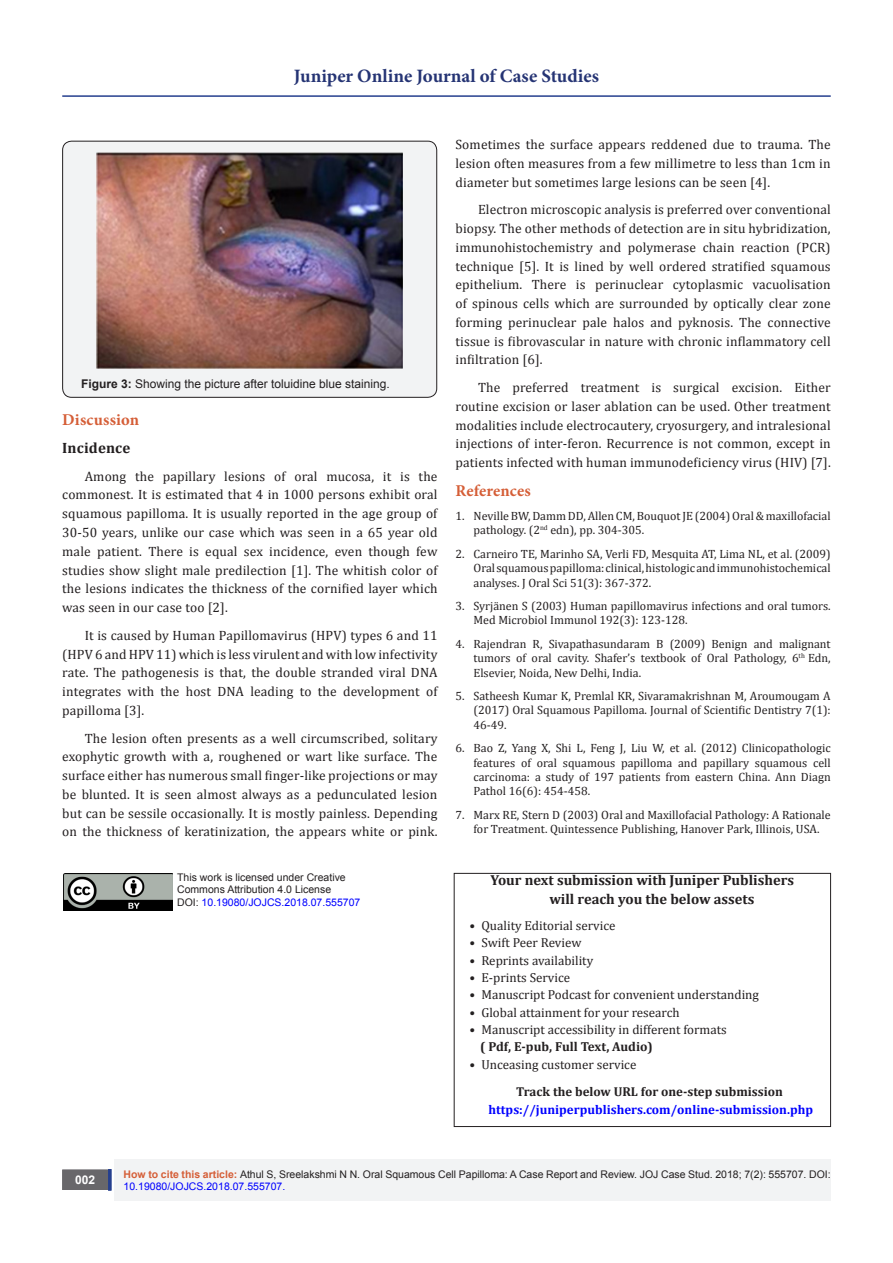
<style>
.page{position:relative;width:893px;height:1263px;background:#fff}
.page>*{position:absolute;margin:0;border:0;box-sizing:border-box;transform-origin:0 0}
.t1{font:700 18.9px "Minion Pro";color:#253474}
.List_Paragraph{font:700 16.5px "Minion Pro";letter-spacing:.01em;color:#d55e37}
.List_Paragraph-2{font:700 15px "Cambria";letter-spacing:.01em;color:#231f20}
.t2{font:700 14.55px "Cambria";color:#231f20}
.List_Paragraph-3{font:13.5px/18.8px "Cambria";letter-spacing:.01em;color:#231f20;text-align:justify}
.t3{font:13.05px "Cambria";color:#231f20}
.t4{font:700 13.05px "Cambria";color:#231f20}
.t5{font:700 12.9px "Cambria";color:#00f}
.t6{font:700 12.9px "Cambria";color:#231f20}
.t7{font:12px/14.4px "Cambria";color:#231f20;text-align:justify}
.t8{font:12px "Arial";color:#231f20}
.t9{font:700 12px "Arial";color:#fff}
.t10{font:10.5px/12.6px "Arial";color:#231f20}
.t11{font:10.5px "Arial";color:#00f}
.s1{font-weight:700}
.s2{color:#231f20}
.s3{font-weight:700;color:#d55e37}
.s4{color:#00f}
</style>
<div class="page">
<div style="left:115px;top:1160px;width:716px;height:41px;background:#f2f3f4"></div>
<hr style="left:62px;top:95px;width:769px;height:2px;background:#253f8e">
<div style="left:63px;top:1170px;width:44px;height:19px;background:#68676a"></div>
<div style="left:62px;top:1169px;width:46px;height:21px;border:2px solid #68676a"></div>
<hr style="left:108px;top:1169px;width:3px;height:21px;background:#253f8e">
<div style="left:63px;top:141px;width:374px;height:256px;background:#f2f3f4;border-radius:9px"></div>
<div style="left:62px;top:141px;width:375px;height:257px;border:1px solid #231f20;border-radius:9px"></div>
<img style="left:96px;top:153px;width:307px;height:216px">
<div style="left:454px;top:873px;width:377px;height:254px;border:1px solid #231f20"></div>
<img style="left:64px;top:873px;width:109px;height:37px">
<h1 class="t1" style="left:294px;top:63px;width:307px">Juniper Online Journal of Case Studies</h1>
<p class="t8" style="left:81px;top:376px;width:310px"><span class="s1">Figure 3:</span> Showing the picture after toluidine blue staining.</p>
<p class="List_Paragraph" style="left:62px;top:408px;width:78px">Discussion</p>
<p class="List_Paragraph-2" style="left:62px;top:437px;width:70px">Incidence</p>
<p class="List_Paragraph-3" style="left:62px;top:467px;width:377px;text-indent:22px">Among the papillary lesions of oral mucosa, it is the commonest. It is estimated that 4 in 1000 persons exhibit oral squamous papilloma. It is usually reported in the age group of 30-50 years, unlike our case which was seen in a 65 year old male patient. There is equal sex incidence, even though few studies show slight male predilection [1]. The whitish color of the lesions indicates the thickness of the cornified layer which was seen in our case too [2].</p>
<p class="List_Paragraph-3" style="left:62px;top:626px;width:377px;text-indent:22px">It is caused by Human Papillomavirus (HPV) types 6 and 11 (HPV 6 and HPV 11) which is less virulent and with low infectivity rate. The pathogenesis is that, the double stranded viral DNA integrates with the host DNA leading to the development of papilloma [3].</p>
<p class="List_Paragraph-3" style="left:62px;top:728px;width:377px;text-indent:22px">The lesion often presents as a well circumscribed, solitary exophytic growth with a, roughened or wart like surface. The surface either has numerous small finger-like projections or may be blunted. It is seen almost always as a pedunculated lesion but can be sessile occasionally. It is mostly painless. Depending on the thickness of keratinization, the appears white or pink.</p>
<p class="t10" style="left:177px;top:871px;width:170px">This work is licensed under Creative</p>
<p class="t10" style="left:177px;top:883px;width:156px">Commons Attribution 4.0 License</p>
<p class="t11" style="left:177px;top:895px;width:185px"><span class="s2">DOI:</span> 10.19080/JOJCS.2018.07.555707</p>
<p class="List_Paragraph-3" style="left:455px;top:135px;width:377px">Sometimes the surface appears reddened due to trauma. The lesion often measures from a few millimetre to less than 1cm in diameter but sometimes large lesions can be seen [4].</p>
<p class="List_Paragraph-3" style="left:455px;top:200px;width:377px;text-indent:22px">Electron microscopic analysis is preferred over conventional biopsy. The other methods of detection are in situ hybridization, immunohistochemistry and polymerase chain reaction (PCR) technique [5]. It is lined by well ordered stratified squamous epithelium. There is perinuclear cytoplasmic vacuolisation of spinous cells which are surrounded by optically clear zone forming perinuclear pale halos and pyknosis. The connective tissue is fibrovascular in nature with chronic inflammatory cell infiltration [6].</p>
<p class="List_Paragraph-3" style="left:455px;top:378px;width:377px;text-indent:22px">The preferred treatment is surgical excision. Either routine excision or laser ablation can be used. Other treatment modalities include electrocautery, cryosurgery, and intralesional injections of inter-feron. Recurrence is not common, except in patients infected with human immunodeficiency virus (HIV) [7].</p>
<p class="List_Paragraph" style="left:455px;top:480px;width:77px">References</p>
<p class="t7" style="left:473px;top:508px;width:359px;text-indent:-18px">1. Neville BW, Damm DD, Allen CM, Bouquot JE (2004) Oral &amp; maxillofacial pathology. (2<sup>nd</sup> edn), pp. 304-305.</p>
<p class="t7" style="left:473px;top:546px;width:359px;text-indent:-18px">2. Carneiro TE, Marinho SA, Verli FD, Mesquita AT, Lima NL, et al. (2009)<br>Oral squamous papilloma: clinical, histologic and immunohistochemical analyses. J Oral Sci 51(3): 367-372.</p>
<p class="t7" style="left:473px;top:598px;width:359px;text-indent:-18px">3. Syrjänen S (2003) Human papillomavirus infections and oral tumors.<br>Med Microbiol Immunol 192(3): 123-128.</p>
<p class="t7" style="left:473px;top:636px;width:359px;text-indent:-18px">4. Rajendran R, Sivapathasundaram B (2009) Benign and malignant tumors of oral cavity. Shafer’s textbook of Oral Pathology, 6<sup>th</sup> Edn, Elsevier, Noida, New Delhi, India.</p>
<p class="t7" style="left:473px;top:688px;width:359px;text-indent:-18px">5. Satheesh Kumar K, Premlal KR, Sivaramakrishnan M, Aroumougam A (2017) Oral Squamous Papilloma. Journal of Scientific Dentistry 7(1):<br>46-49.</p>
<p class="t7" style="left:473px;top:741px;width:359px;text-indent:-18px">6. Bao Z, Yang X, Shi L, Feng J, Liu W, et al. (2012) Clinicopathologic features of oral squamous papilloma and papillary squamous cell carcinoma: a study of 197 patients from eastern China. Ann Diagn Pathol 16(6): 454-458.</p>
<p class="t7" style="left:455px;top:807px;width:377px;text-align:center">7. Marx RE, Stern D (2003) Oral and Maxillofacial Pathology: A Rationale for Treatment. Quintessence Publishing, Hanover Park, Illinois, USA.</p>
<p class="t2" style="left:490px;top:870px;width:305px">Your next submission with Juniper Publishers</p>
<p class="t2" style="left:549px;top:888px;width:207px">will reach you the below assets</p>
<p class="t3" style="left:469px;top:918px;width:148px">• Quality Editorial service</p>
<p class="t3" style="left:469px;top:935px;width:114px">• Swift Peer Review</p>
<p class="t3" style="left:469px;top:952px;width:125px">• Reprints availability</p>
<p class="t3" style="left:469px;top:970px;width:102px">• E-prints Service</p>
<p class="t3" style="left:469px;top:987px;width:291px">• Manuscript Podcast for convenient understanding</p>
<p class="t3" style="left:469px;top:1004px;width:212px">• Global attainment for your research</p>
<p class="t3" style="left:469px;top:1022px;width:259px">• Manuscript accessibility in different formats</p>
<p class="t4" style="left:480px;top:1038px;width:174px">( Pdf, E-pub, Full Text, Audio)</p>
<p class="t3" style="left:469px;top:1057px;width:168px">• Unceasing customer service</p>
<p class="t6" style="left:516px;top:1083px;width:268px">Track the below URL for one-step submission</p>
<p class="t5" style="left:489px;top:1100px;width:326px">https://juniperpublishers.com/online-submission.php</p>
<p class="t9" style="left:75px;top:1172px;width:22px">002</p>
<p class="t10" style="left:124px;top:1168px;width:709px"><span class="s3">How to cite this article:</span> Athul S, Sreelakshmi N N. Oral Squamous Cell Papilloma: A Case Report and Review. JOJ Case Stud. 2018; 7(2): 555707. DOI:<br><span class="s4">10.19080/JOJCS.2018.07.555707.</span></p>
</div>
